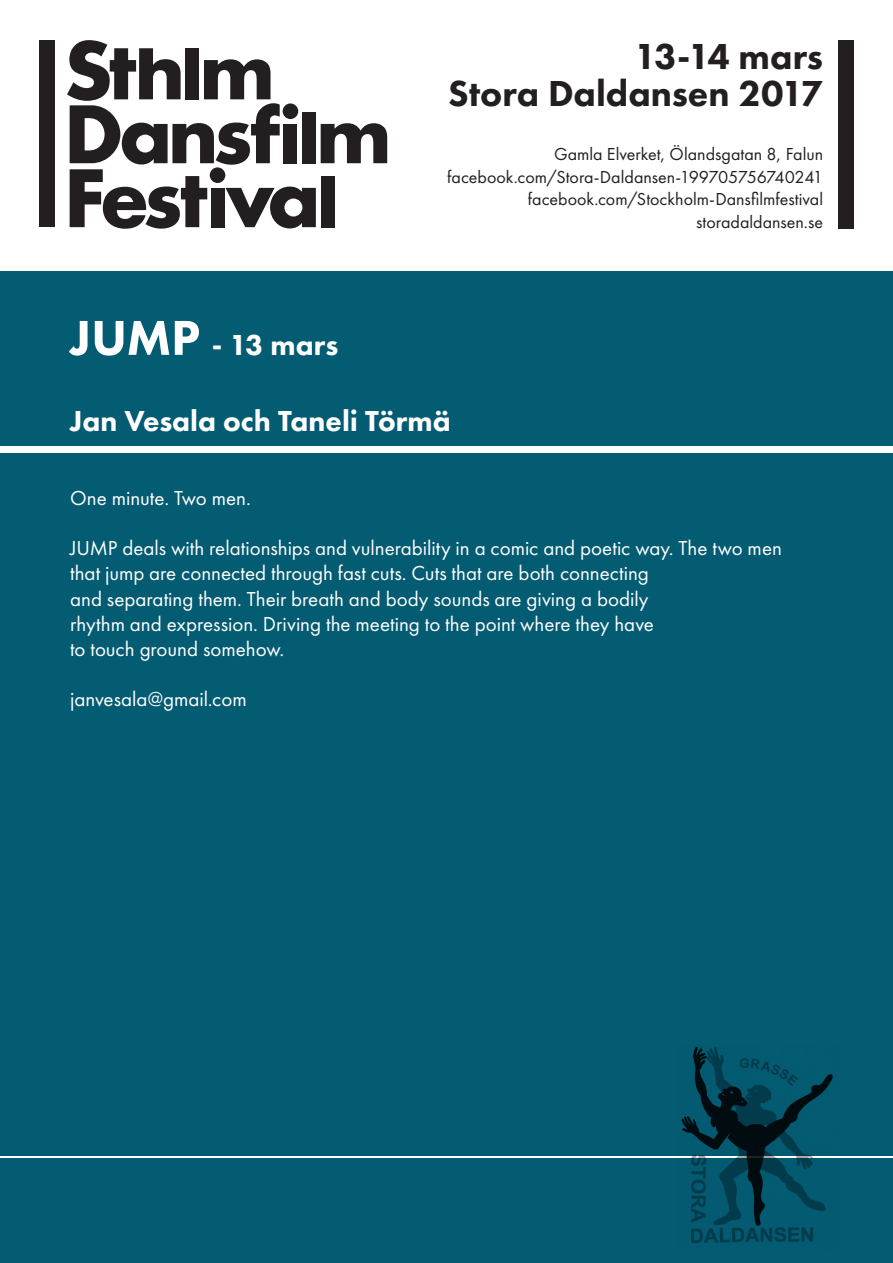
<style>
.page{position:relative;width:893px;height:1263px;background:#fff}
.page>*{position:absolute;margin:0;border:0;box-sizing:border-box;transform-origin:0 0}
.t1{font:800 37.5px "Futura PT";color:#231f20}
.t2{font:800 30px "Futura PT";color:#fff}
.t3{font:21px "Futura PT";color:#fff}
.t4{font:18px "Futura PT";color:#231f20}
.s1{font-size:50.7px}
</style>
<div class="page">
<div style="left:0;top:271px;width:893px;height:992px;background:#045c72"></div>
<div style="left:40px;top:41px;width:15px;height:186px;background:#231f20"></div>
<svg style="left:67px;top:40px;width:320px;height:189px"></svg>
<div style="left:838px;top:40px;width:15px;height:189px;background:#231f20"></div>
<div style="left:0;top:446px;width:893px;height:7px;background:#fff"></div>
<hr style="left:0;top:1157px;width:893px;height:1px;background:#fff">
<img style="left:677px;top:1046px;width:161px;height:197px">
<p class="t2" style="left:70px;top:326px;width:270px"><span class="s1">JUMP</span> - 13 mars</p>
<p class="t1" style="left:634px;top:33px;width:190px">13-14 mars</p>
<p class="t1" style="left:448px;top:70px;width:376px">Stora Daldansen 2017</p>
<p class="t4" style="left:554px;top:144px;width:271px">Gamla Elverket, Ölandsgatan 8, Falun</p>
<p class="t4" style="left:447px;top:166px;width:377px">facebook.com/Stora-Daldansen-199705756740241</p>
<p class="t4" style="left:528px;top:189px;width:297px">facebook.com/Stockholm-Dansfilmfestival</p>
<p class="t4" style="left:696px;top:211px;width:128px">storadaldansen.se</p>
<p class="t2" style="left:70px;top:402px;width:382px">Jan Vesala och Taneli Törmä</p>
<p class="t3" style="left:70px;top:485px;width:182px">One minute. Two men.</p>
<p class="t3" style="left:70px;top:536px;width:713px">JUMP deals with relationships and vulnerability in a comic and poetic way. The two men</p>
<p class="t3" style="left:70px;top:561px;width:580px">that jump are connected through fast cuts. Cuts that are both connecting</p>
<p class="t3" style="left:70px;top:586px;width:580px">and separating them. Their breath and body sounds are giving a bodily</p>
<p class="t3" style="left:70px;top:611px;width:585px">rhythm and expression. Driving the meeting to the point where they have</p>
<p class="t3" style="left:70px;top:636px;width:216px">to touch ground somehow.</p>
<p class="t3" style="left:70px;top:687px;width:178px">janvesala@gmail.com</p>
</div>
